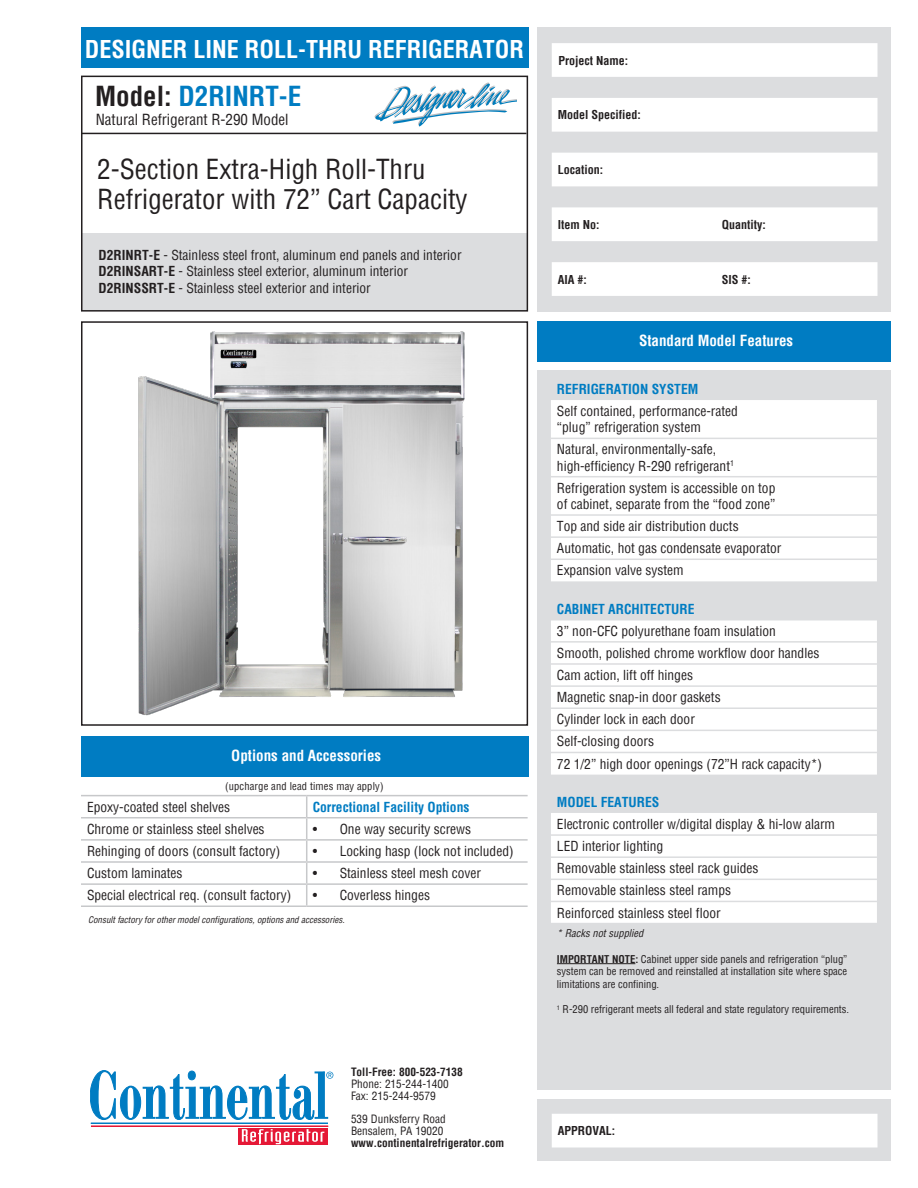
<style>
.page{position:relative;width:918px;height:1188px;background:#fff}
.page>*{position:absolute;margin:0;border:0;box-sizing:border-box;transform-origin:0 0}
.t1{font:condensed 27px "Helvetica";color:#231f20}
.t2{font:700 condensed 27px "Helvetica";color:#007cc2}
.t3{font:700 condensed 24px "Helvetica";color:#fff}
.t4{font:700 condensed 15px "Helvetica";color:#fff}
.t5{font:condensed 15px "Helvetica";color:#231f20}
.t6{font:condensed 13.5px "Helvetica";color:#231f20}
.t7{font:700 condensed 13.5px "Helvetica";color:#007cc2}
.t8{font:700 condensed 12px "Helvetica";color:#231f20}
.t9{font:condensed 11.25px/12px "Helvetica";color:#231f20}
.t10{font:700 condensed 11.25px "Helvetica";color:#231f20}
.t11{font:condensed 10.5px/12.6px "Helvetica";color:#231f20}
.t12{font:italic condensed 10.5px "Helvetica";color:#231f20}
.t13{font:italic condensed 9px "Helvetica";color:#231f20}
.s1{color:#231f20}
.s2{font-weight:700}
</style>
<div class="page">
<div style="left:538px;top:1099px;width:353px;height:62px;background:#dcdddf"></div>
<div style="left:81px;top:233px;width:446px;height:77px;background:#dcdddf"></div>
<div style="left:81px;top:321px;width:447px;height:405px;border:2px solid #231f20"></div>
<div style="left:538px;top:321px;width:353px;height:40px;background:#007cc2"></div>
<div style="left:538px;top:370px;width:353px;height:720px;background:#dcdddf"></div>
<div style="left:538px;top:27px;width:353px;height:285px;background:#dcdddf"></div>
<hr style="left:91px;top:1123px;width:237px;height:1px;background:#007cc2">
<hr style="left:91px;top:1126px;width:237px;height:1px;background:#e51836">
<svg style="left:238px;top:1128px;width:90px;height:17px"></svg>
<svg style="left:242px;top:1129px;width:82px;height:15px"></svg>
<svg style="left:90px;top:1070px;width:243px;height:50px"></svg>
<svg style="left:552px;top:43px;width:326px;height:253px;fill:#fff"></svg>
<div style="left:81px;top:76px;width:447px;height:236px;border:2px solid #231f20"></div>
<div style="left:81px;top:27px;width:447px;height:40px;background:#007cc2"></div>
<div style="left:552px;top:1114px;width:326px;height:34px;background:#fff"></div>
<div style="left:81px;top:736px;width:447px;height:40px;background:#007cc2"></div>
<svg style="left:375px;top:82px;width:141px;height:44px"></svg>
<hr style="left:81px;top:133px;width:445px;height:1px;background:#231f20">
<img style="left:138px;top:331px;width:327px;height:385px">
<svg style="left:551px;top:400px;width:326px;height:523px;background:#fafafb"></svg>
<svg style="left:551px;top:477px;width:326px;height:164px;fill:#fff"></svg>
<hr style="left:551px;top:438px;width:326px;height:1px;background:#dcdddf">
<hr style="left:551px;top:476px;width:326px;height:1px;background:#dcdddf">
<hr style="left:551px;top:619px;width:326px;height:1px;background:#dcdddf">
<hr style="left:551px;top:641px;width:326px;height:2px;background:#dcdddf">
<hr style="left:551px;top:663px;width:326px;height:2px;background:#dcdddf">
<hr style="left:551px;top:685px;width:326px;height:2px;background:#dcdddf">
<hr style="left:551px;top:707px;width:326px;height:2px;background:#dcdddf">
<hr style="left:551px;top:730px;width:326px;height:1px;background:#dcdddf">
<hr style="left:551px;top:752px;width:326px;height:1px;background:#dcdddf">
<hr style="left:551px;top:879px;width:326px;height:1px;background:#dcdddf">
<hr style="left:551px;top:901px;width:326px;height:1px;background:#dcdddf">
<hr style="left:551px;top:514px;width:326px;height:2px;background:#dcdddf">
<hr style="left:551px;top:536px;width:326px;height:2px;background:#dcdddf">
<hr style="left:551px;top:834px;width:326px;height:2px;background:#dcdddf">
<hr style="left:551px;top:856px;width:326px;height:2px;background:#dcdddf">
<hr style="left:551px;top:559px;width:326px;height:1px;background:#dcdddf">
<hr style="left:557px;top:963px;width:78px;height:1px;background:#231f20">
<hr style="left:307px;top:861px;width:221px;height:2px;background:#c7c8ca">
<hr style="left:307px;top:883px;width:221px;height:2px;background:#c7c8ca">
<hr style="left:307px;top:906px;width:221px;height:1px;background:#c7c8ca">
<hr style="left:307px;top:795px;width:221px;height:1px;background:#c7c8ca">
<hr style="left:307px;top:817px;width:221px;height:2px;background:#c7c8ca">
<hr style="left:307px;top:839px;width:221px;height:2px;background:#c7c8ca">
<hr style="left:81px;top:861px;width:226px;height:2px;background:#c7c8ca">
<hr style="left:81px;top:883px;width:226px;height:2px;background:#c7c8ca">
<svg style="left:306px;top:796px;width:1px;height:110px"></svg>
<hr style="left:81px;top:906px;width:226px;height:1px;background:#c7c8ca">
<hr style="left:81px;top:795px;width:226px;height:1px;background:#c7c8ca">
<hr style="left:81px;top:817px;width:226px;height:2px;background:#c7c8ca">
<hr style="left:81px;top:839px;width:226px;height:2px;background:#c7c8ca">
<h2 class="t3" style="left:85px;top:33px;width:441px">DESIGNER LINE ROLL-THRU REFRIGERATOR</h2>
<p class="t2" style="left:95px;top:78px;width:208px"><span class="s1">Model:</span> D2RINRT-E</p>
<p class="t5" style="left:96px;top:109px;width:194px">Natural Refrigerant R-290 Model</p>
<p class="t1" style="left:97px;top:152px;width:330px">2-Section Extra-High Roll-Thru</p>
<p class="t1" style="left:97px;top:182px;width:372px">Refrigerator with 72” Cart Capacity</p>
<p class="t6" style="left:99px;top:246px;width:364px"><span class="s2">D2RINRT-E</span> - Stainless steel front, aluminum end panels and interior</p>
<p class="t6" style="left:99px;top:263px;width:311px"><span class="s2">D2RINSART-E</span> - Stainless steel exterior, aluminum interior</p>
<p class="t6" style="left:99px;top:279px;width:274px"><span class="s2">D2RINSSRT-E</span> - Stainless steel exterior and interior</p>
<p class="t4" style="left:231px;top:746px;width:151px">Options and Accessories</p>
<p class="t11" style="left:225px;top:779px;width:160px">(upcharge and lead times may apply)</p>
<p class="t6" style="left:87px;top:798px;width:145px">Epoxy-coated steel shelves</p>
<p class="t7" style="left:313px;top:798px;width:158px">Correctional Facility Options</p>
<p class="t6" style="left:87px;top:820px;width:179px">Chrome or stainless steel shelves</p>
<p class="t6" style="left:313px;top:820px;width:160px">• One way security screws</p>
<p class="t6" style="left:87px;top:842px;width:195px">Rehinging of doors (consult factory)</p>
<p class="t6" style="left:313px;top:842px;width:202px">• Locking hasp (lock not included)</p>
<p class="t6" style="left:87px;top:864px;width:97px">Custom laminates</p>
<p class="t6" style="left:313px;top:864px;width:170px">• Stainless steel mesh cover</p>
<p class="t6" style="left:87px;top:887px;width:206px">Special electrical req. (consult factory)</p>
<p class="t6" style="left:313px;top:887px;width:119px">• Coverless hinges</p>
<p class="t13" style="left:88px;top:914px;width:258px">Consult factory for other model configurations, options and accessories.</p>
<p class="t10" style="left:351px;top:1065px;width:113px">Toll-Free: 800-523-7138</p>
<p class="t9" style="left:351px;top:1078px;width:99px">Phone: 215-244-1400<br>Fax: 215-244-9579</p>
<p class="t9" style="left:351px;top:1113px;width:96px">539 Dunksferry Road<br>Bensalem, PA 19020</p>
<p class="t10" style="left:351px;top:1135px;width:155px">www.continentalrefrigerator.com</p>
<p class="t8" style="left:559px;top:52px;width:71px">Project Name:</p>
<p class="t8" style="left:558px;top:107px;width:85px">Model Specified:</p>
<p class="t8" style="left:558px;top:162px;width:47px">Location:</p>
<p class="t8" style="left:558px;top:216px;width:43px">Item No:</p>
<p class="t8" style="left:722px;top:216px;width:46px">Quantity:</p>
<p class="t8" style="left:558px;top:271px;width:31px">AIA #:</p>
<p class="t8" style="left:722px;top:271px;width:31px">SIS #:</p>
<p class="t4" style="left:639px;top:331px;width:156px">Standard Model Features</p>
<p class="t7" style="left:557px;top:380px;width:143px">REFRIGERATION SYSTEM</p>
<p class="t6" style="left:557px;top:402px;width:183px">Self contained, performance-rated</p>
<p class="t6" style="left:557px;top:419px;width:145px">“plug” refrigeration system</p>
<p class="t6" style="left:557px;top:441px;width:161px">Natural, environmentally-safe,</p>
<p class="t6" style="left:557px;top:457px;width:179px">high-efficiency R-290 refrigerant<sup>1</sup></p>
<p class="t6" style="left:557px;top:479px;width:220px">Refrigeration system is accessible on top</p>
<p class="t6" style="left:557px;top:495px;width:220px">of cabinet, separate from the “food zone”</p>
<p class="t6" style="left:557px;top:517px;width:183px">Top and side air distribution ducts</p>
<p class="t6" style="left:557px;top:540px;width:226px">Automatic, hot gas condensate evaporator</p>
<p class="t6" style="left:557px;top:562px;width:128px">Expansion valve system</p>
<p class="t7" style="left:557px;top:600px;width:139px">CABINET ARCHITECTURE</p>
<p class="t6" style="left:557px;top:622px;width:220px">3” non-CFC polyurethane foam insulation</p>
<p class="t6" style="left:557px;top:644px;width:264px">Smooth, polished chrome workflow door handles</p>
<p class="t6" style="left:557px;top:666px;width:138px">Cam action, lift off hinges</p>
<p class="t6" style="left:557px;top:689px;width:165px">Magnetic snap-in door gaskets</p>
<p class="t6" style="left:557px;top:711px;width:139px">Cylinder lock in each door</p>
<p class="t6" style="left:557px;top:733px;width:99px">Self-closing doors</p>
<p class="t6" style="left:557px;top:755px;width:267px">72 1/2” high door openings (72”H rack capacity*)</p>
<p class="t7" style="left:557px;top:793px;width:104px">MODEL FEATURES</p>
<p class="t6" style="left:557px;top:815px;width:280px">Electronic controller w/digital display &amp; hi-low alarm</p>
<p class="t6" style="left:557px;top:838px;width:108px">LED interior lighting</p>
<p class="t6" style="left:557px;top:860px;width:203px">Removable stainless steel rack guides</p>
<p class="t6" style="left:557px;top:882px;width:176px">Removable stainless steel ramps</p>
<p class="t6" style="left:557px;top:904px;width:165px">Reinforced stainless steel floor</p>
<p class="t12" style="left:557px;top:927px;width:88px">* Racks not supplied</p>
<p class="t11" style="left:557px;top:952px;width:292px"><span class="s2">IMPORTANT NOTE:</span> Cabinet upper side panels and refrigeration “plug”</p>
<p class="t11" style="left:557px;top:965px;width:292px">system can be removed and reinstalled at installation site where space limitations are confining.</p>
<p class="t11" style="left:557px;top:1003px;width:294px"><sup>1</sup> R-290 refrigerant meets all federal and state regulatory requirements.</p>
<p class="t8" style="left:558px;top:1123px;width:59px">APPROVAL:</p>
</div>
